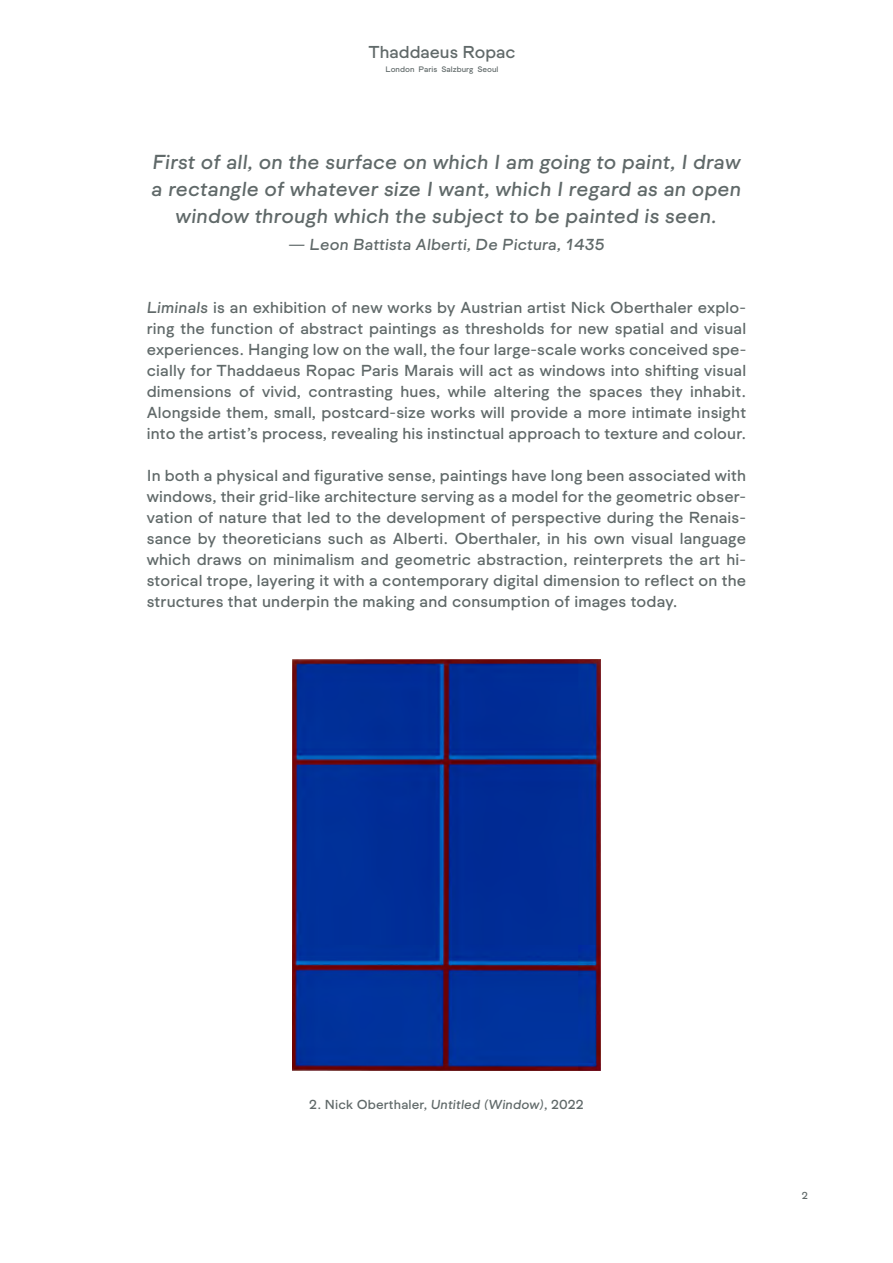
<style>
.page{position:relative;width:893px;height:1263px;background:#fff}
.page>*{position:absolute;margin:0;border:0;box-sizing:border-box;transform-origin:0 0}
.t1{font:21px/27px "Formale Grotesque N3 It";letter-spacing:.01em;color:#606969;text-align:center}
.t2{font:17.85px "Formale Grotesque N3";color:#606969}
.t3{font:16.5px/21px "Formale Grotesque N3";letter-spacing:.01em;color:#606969;text-align:justify}
.t4{font:16.5px "Formale Grotesque N3 It";letter-spacing:.01em;color:#606969}
.t5{font:13.5px "Formale Grotesque N3";letter-spacing:.01em;color:#606969}
.t6{font:10.5px "Formale Grotesque N3";color:#606969}
.t7{font:8.25px "Formale Grotesque N3";color:#606969}
.s1{font-family:"Formale Grotesque N3 It"}
</style>
<div class="page">
<img style="left:292px;top:659px;width:309px;height:411px">
<p class="t2" style="left:368px;top:42px;width:149px">Thaddaeus Ropac</p>
<p class="t7" style="left:386px;top:65px;width:114px">London Paris Salzburg Seoul</p>
<p class="t1" style="left:152px;top:149px;width:591px">First of all, on the surface on which I am going to paint, I draw a rectangle of whatever size I want, which I regard as an open window through which the subject to be painted is seen.</p>
<p class="t4" style="left:288px;top:235px;width:318px">— Leon Battista Alberti, De Pictura, 1435</p>
<p class="t3" style="left:147px;top:297px;width:601px"><span class="s1">Liminals</span> is an exhibition of new works by Austrian artist Nick Oberthaler explo&shy;ring the function of abstract paintings as thresholds for new spatial and visual experiences. Hanging low on the wall, the four large-scale works conceived spe&shy;cially for Thaddaeus Ropac Paris Marais will act as windows into shifting visual dimensions of vivid, contrasting hues, while altering the spaces they inhabit.<br>Alongside them, small, postcard-size works will provide a more intimate insight into the artist’s process, revealing his instinctual approach to texture and colour.</p>
<p class="t3" style="left:147px;top:465px;width:601px">In both a physical and figurative sense, paintings have long been associated with windows, their grid-like architecture serving as a model for the geometric obser&shy;vation of nature that led to the development of perspective during the Renais&shy;sance by theoreticians such as Alberti. Oberthaler, in his own visual language which draws on minimalism and geometric abstraction, reinterprets the art hi&shy;storical trope, layering it with a contemporary digital dimension to reflect on the structures that underpin the making and consumption of images today.</p>
<p class="t5" style="left:309px;top:1097px;width:276px">2. Nick Oberthaler, <span class="s1">Untitled (Window)</span>, 2022</p>
<p class="t6" style="left:802px;top:1189px;width:8px">2</p>
</div>
